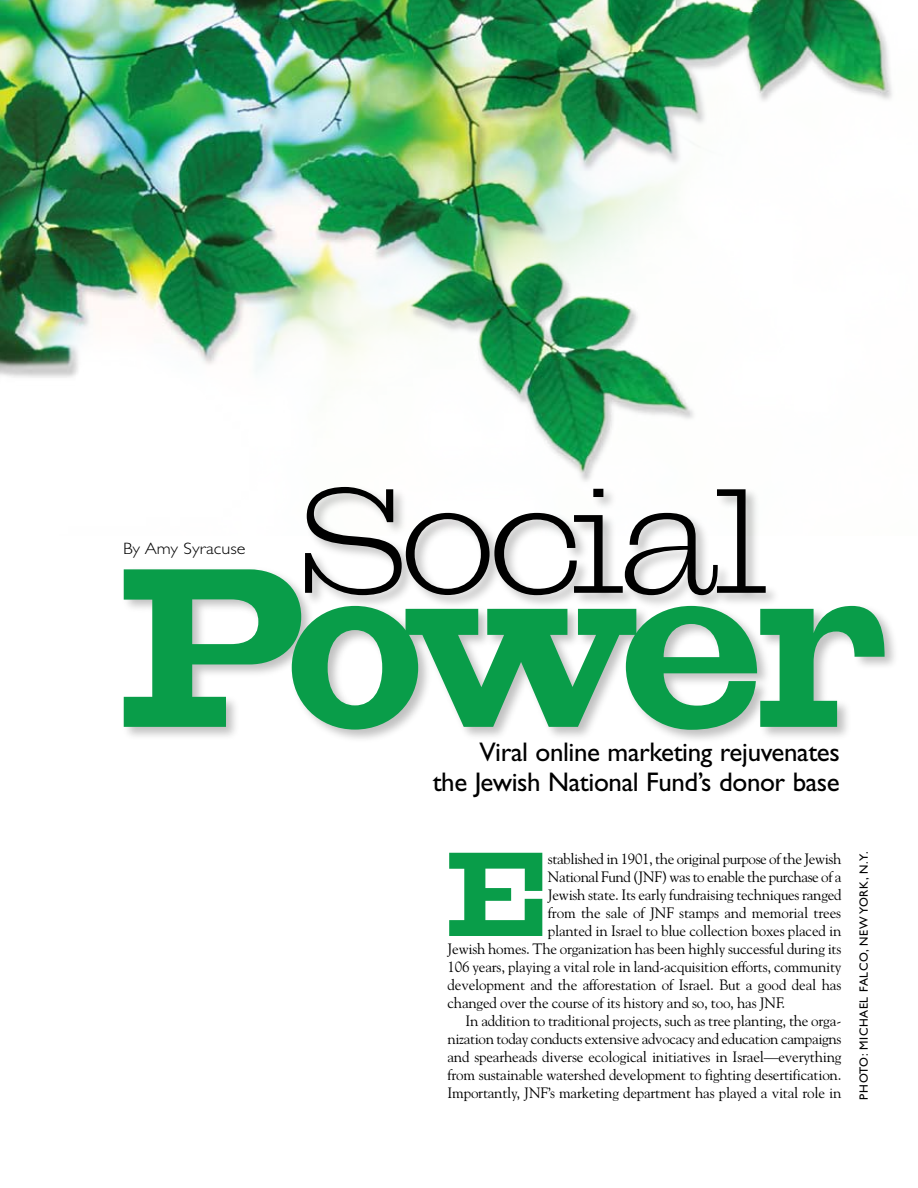
<style>
.page{position:relative;width:918px;height:1188px;background:#fff}
.page>*{position:absolute;margin:0;border:0;box-sizing:border-box;transform-origin:0 0}
.t1{font:700 210px "OL Egiziano";letter-spacing:-.065em;color:#099d49}
.t2{font:300 138px "OL Egiziano";letter-spacing:-.005em;color:#000}
.t3{font:700 111px "OL Egiziano";color:#099d49}
.t4{font:27px/30px "Gill Sans";letter-spacing:-.015em;color:#000;text-align:right}
.t5{font:300 16.5px "Gill Sans";color:#000;scale:1.1 1}
.t6{font:15px "Goudy";letter-spacing:-.015em;color:#000}
.t7{font:12px "Gill Sans";letter-spacing:.05em;color:#000}
</style>
<div class="page">
<img style="left:0;top:0;width:892px;height:482px">
<div style="left:120px;top:565px;width:780px;height:181px;background:#000;opacity:.25"></div>
<div style="left:301px;top:483px;width:481px;height:128px;background:#000;opacity:.25"></div>
<h2 class="t2" style="left:303px;top:455px;width:466px">Social</h2>
<p class="t5" style="left:123px;top:540px;width:113px">By Amy Syracuse</p>
<h1 class="t1" style="left:121px;top:510px;width:765px">Power</h1>
<h3 class="t4" style="left:433px;top:737px;width:409px">Viral online marketing rejuvenates<br>the Jewish National Fund’s donor base</h3>
<h3 class="t3" style="left:448px;top:821px;width:98px">E</h3>
<p class="t6" style="left:548px;top:849px;width:295px">stablished in 1901, the original purpose of the Jewish</p>
<p class="t6" style="left:548px;top:867px;width:295px">National Fund (JNF) was to enable the purchase of a</p>
<p class="t6" style="left:548px;top:885px;width:295px">Jewish state. Its early fundraising techniques ranged</p>
<p class="t6" style="left:548px;top:903px;width:295px">from the sale of JNF stamps and memorial trees</p>
<p class="t6" style="left:548px;top:921px;width:295px">planted in Israel to blue collection boxes placed in</p>
<p class="t6" style="left:448px;top:939px;width:395px">Jewish homes. The organization has been highly successful during its</p>
<p class="t6" style="left:448px;top:957px;width:395px">106 years, playing a vital role in land-acquisition efforts, community</p>
<p class="t6" style="left:448px;top:975px;width:395px">development and the afforestation of Israel. But a good deal has</p>
<p class="t6" style="left:448px;top:993px;width:339px">changed over the course of its history and so, too, has JNF.</p>
<p class="t6" style="left:466px;top:1011px;width:377px">In addition to traditional projects, such as tree planting, the orga-</p>
<p class="t6" style="left:448px;top:1029px;width:395px">nization today conducts extensive advocacy and education campaigns</p>
<p class="t6" style="left:448px;top:1047px;width:395px">and spearheads diverse ecological initiatives in Israel—everything</p>
<p class="t6" style="left:448px;top:1065px;width:395px">from sustainable watershed development to fighting desertification.</p>
<p class="t6" style="left:448px;top:1083px;width:395px">Importantly, JNF’s marketing department has played a vital role in</p>
<p class="t7" style="left:857px;top:1100px;width:249px;rotate:-90deg">photo: MICHAEL FALCO, new york, n .y.</p>
</div>
